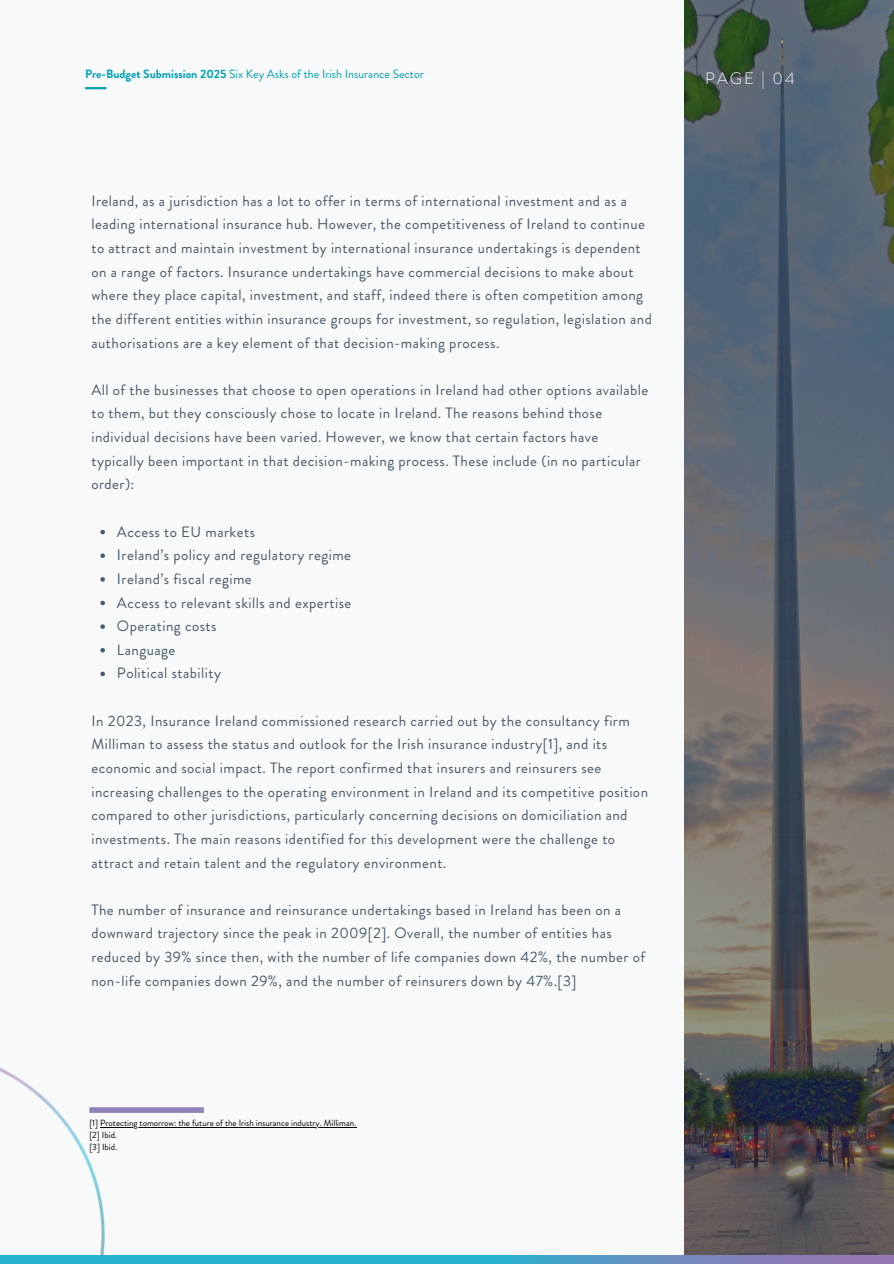
<style>
.page{position:relative;width:894px;height:1264px;background:#fff}
.page>*{position:absolute;margin:0;border:0;box-sizing:border-box;transform-origin:0 0}
.t1{font:300 16.5px "Brandon Grotesque";letter-spacing:.12em;color:#f8f9f9}
.t2{font:15px/23.7px "Brandon Grotesque";letter-spacing:.03em;color:#495966}
.t3{font:12px "Brandon Grotesque";color:#009fb2}
.t4{font:9px "Brandon Grotesque";color:#000}
.s1{font-weight:700}
</style>
<div class="page">
<div style="left:0;top:0;width:893px;height:1263px;background:#f8f9f9"></div>
<svg style="left:100px;top:530px;width:5px;height:4px"></svg>
<svg style="left:100px;top:553px;width:5px;height:5px"></svg>
<svg style="left:100px;top:577px;width:5px;height:4px"></svg>
<svg style="left:100px;top:600px;width:5px;height:5px"></svg>
<svg style="left:100px;top:624px;width:5px;height:5px"></svg>
<svg style="left:100px;top:648px;width:5px;height:4px"></svg>
<svg style="left:100px;top:671px;width:5px;height:5px"></svg>
<div style="left:89px;top:1107px;width:115px;height:5px;background:#9282bc"></div>
<img style="left:684px;top:0;width:209px;height:1254px">
<hr style="left:100px;top:1126px;width:256px;height:1px;background:#000">
<img style="left:0;top:1067px;width:105px;height:187px">
<hr style="left:85px;top:87px;width:21px;height:2px;background:#009fb2">
<img style="left:0;top:1254px;width:893px;height:9px">
<h1 class="t3" style="left:85px;top:65px;width:340px"><span class="s1">Pre-Budget Submission 2025</span> Six Key Asks of the Irish Insurance Sector</h1>
<h2 class="t2" style="left:91px;top:189px;width:562px">Ireland, as a jurisdiction has a lot to offer in terms of international investment and as a leading international insurance hub. However, the competitiveness of Ireland to continue to attract and maintain investment by international insurance undertakings is dependent on a range of factors. Insurance undertakings have commercial decisions to make about where they place capital, investment, and staff, indeed there is often competition among the different entities within insurance groups for investment, so regulation, legislation and authorisations are a key element of that decision-making process.</h2>
<h2 class="t2" style="left:91px;top:378px;width:558px">All of the businesses that choose to open operations in Ireland had other options available to them, but they consciously chose to locate in Ireland. The reasons behind those individual decisions have been varied. However, we know that certain factors have typically been important in that decision-making process. These include (in no particular order):</h2>
<p class="t2" style="left:117px;top:519px;width:139px">Access to EU markets</p>
<p class="t2" style="left:117px;top:543px;width:235px">Ireland’s policy and regulatory regime</p>
<p class="t2" style="left:117px;top:567px;width:136px">Ireland’s fiscal regime</p>
<p class="t2" style="left:117px;top:590px;width:236px">Access to relevant skills and expertise</p>
<p class="t2" style="left:117px;top:614px;width:101px">Operating costs</p>
<p class="t2" style="left:117px;top:638px;width:60px">Language</p>
<p class="t2" style="left:117px;top:661px;width:105px">Political stability</p>
<h2 class="t2" style="left:91px;top:708px;width:558px">In 2023, Insurance Ireland commissioned research carried out by the consultancy firm Milliman to assess the status and outlook for the Irish insurance industry[1], and its economic and social impact. The report confirmed that insurers and reinsurers see increasing challenges to the operating environment in Ireland and its competitive position compared to other jurisdictions, particularly concerning decisions on domiciliation and investments. The main reasons identified for this development were the challenge to attract and retain talent and the regulatory environment.</h2>
<h2 class="t2" style="left:91px;top:897px;width:555px">The number of insurance and reinsurance undertakings based in Ireland has been on a downward trajectory since the peak in 2009[2]. Overall, the number of entities has reduced by 39% since then, with the number of life companies down 42%, the number of non-life companies down 29%, and the number of reinsurers down by 47%.[3]</h2>
<p class="t4" style="left:89px;top:1116px;width:268px">[1] Protecting tomorrow: the future of the Irish insurance industry. Milliman.</p>
<p class="t4" style="left:89px;top:1128px;width:29px">[2] Ibid.</p>
<p class="t4" style="left:89px;top:1140px;width:29px">[3] Ibid.</p>
<p class="t1" style="left:705px;top:67px;width:91px">PAGE | 04</p>
</div>
